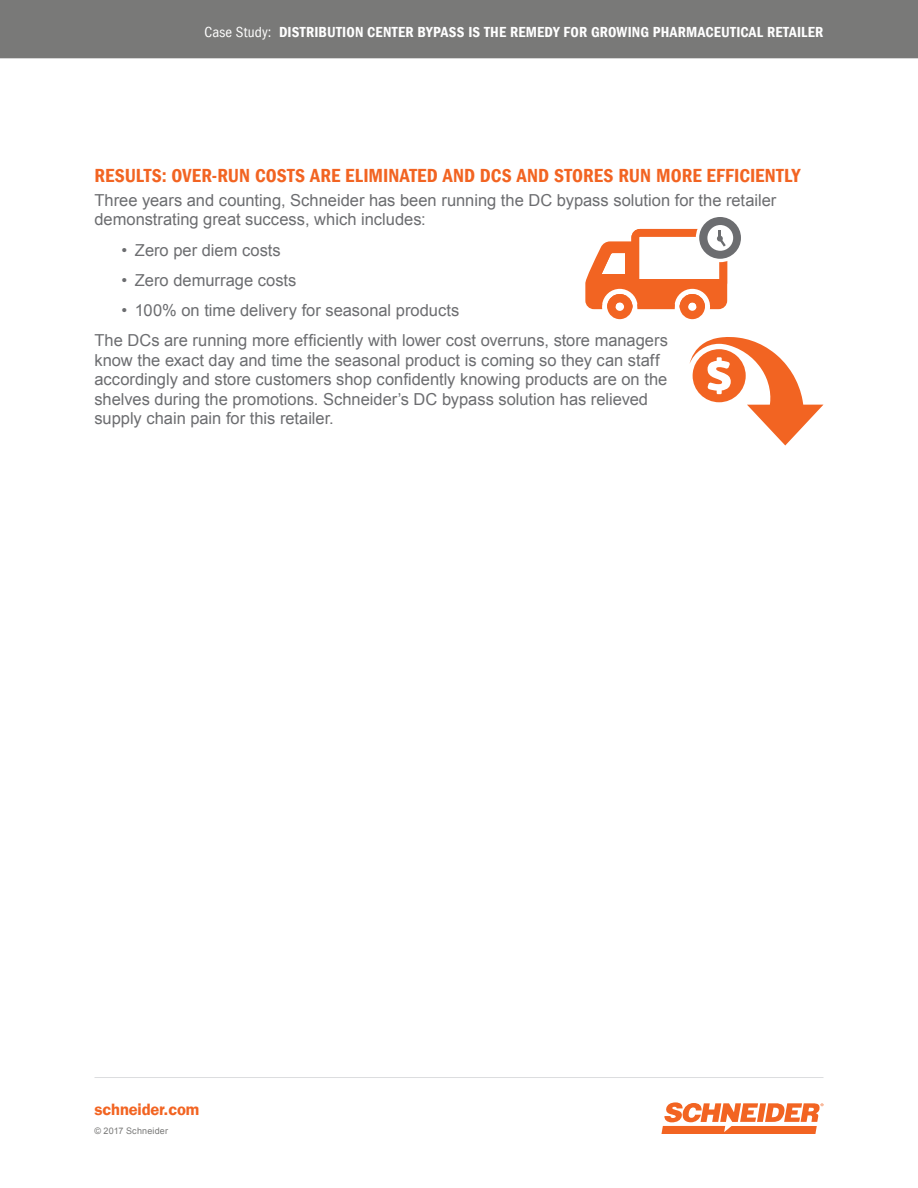
<style>
.page{position:relative;width:918px;height:1188px;background:#fff}
.page>*{position:absolute;margin:0;border:0;box-sizing:border-box;transform-origin:0 0}
.t1{font:19.5px "Franklin Gothic LT Com Dm Cn";letter-spacing:.005em;color:#f26422}
.t2{font:16.5px/19.5px "Arial";color:#6c6d70}
.t3{font:16.5px "Franklin Gothic LT Com Dm";letter-spacing:-.01em;color:#f26422}
.t4{font:15px "Franklin Gothic LT Com Dm Cn";letter-spacing:.01em;color:#fff}
.t5{font:9px "Arial";letter-spacing:.02em;color:#797978}
.s1{font-family:"Franklin Gothic LT Com";font-stretch:condensed}
</style>
<div class="page">
<hr style="left:94px;top:1077px;width:730px;height:1px;background:#dcdddf">
<svg style="left:662px;top:1102px;width:162px;height:32px"></svg>
<div style="left:0;top:0;width:918px;height:58px;background:#797978"></div>
<svg style="left:690px;top:337px;width:134px;height:109px"></svg>
<svg style="left:698px;top:215px;width:45px;height:45px"></svg>
<div style="left:696px;top:214px;width:48px;height:48px;border:3px solid #fff;border-radius:50%"></div>
<div style="left:707px;top:225px;width:26px;height:26px;background:#fff;border-radius:50%"></div>
<svg style="left:585px;top:229px;width:142px;height:90px"></svg>
<p class="t4" style="left:204px;top:24px;width:621px"><span class="s1">Case Study:</span> DISTRIBUTION CENTER BYPASS IS THE REMEDY FOR GROWING PHARMACEUTICAL RETAILER</p>
<p class="t1" style="left:94px;top:164px;width:707px">RESULTS: OVER-RUN COSTS ARE ELIMINATED AND DCS AND STORES RUN MORE EFFICIENTLY</p>
<p class="t2" style="left:94px;top:190px;width:683px">Three years and counting, Schneider has been running the DC bypass solution for the retailer demonstrating great success, which includes:</p>
<p class="t2" style="left:121px;top:240px;width:161px">• Zero per diem costs</p>
<p class="t2" style="left:121px;top:270px;width:177px">• Zero demurrage costs</p>
<p class="t2" style="left:94px;top:295px;width:575px;line-height:30.3px;text-indent:27px">• 100% on time delivery for seasonal products<br>The DCs are running more efficiently with lower cost overruns, store managers</p>
<p class="t2" style="left:94px;top:351px;width:574px">know the exact day and time the seasonal product is coming so they can staff accordingly and store customers shop confidently knowing products are on the shelves during the promotions. Schneider’s DC bypass solution has relieved supply chain pain for this retailer.</p>
<p class="t3" style="left:94px;top:1099px;width:106px">schneider.com</p>
<p class="t5" style="left:94px;top:1125px;width:75px">© 2017 Schneider</p>
</div>
